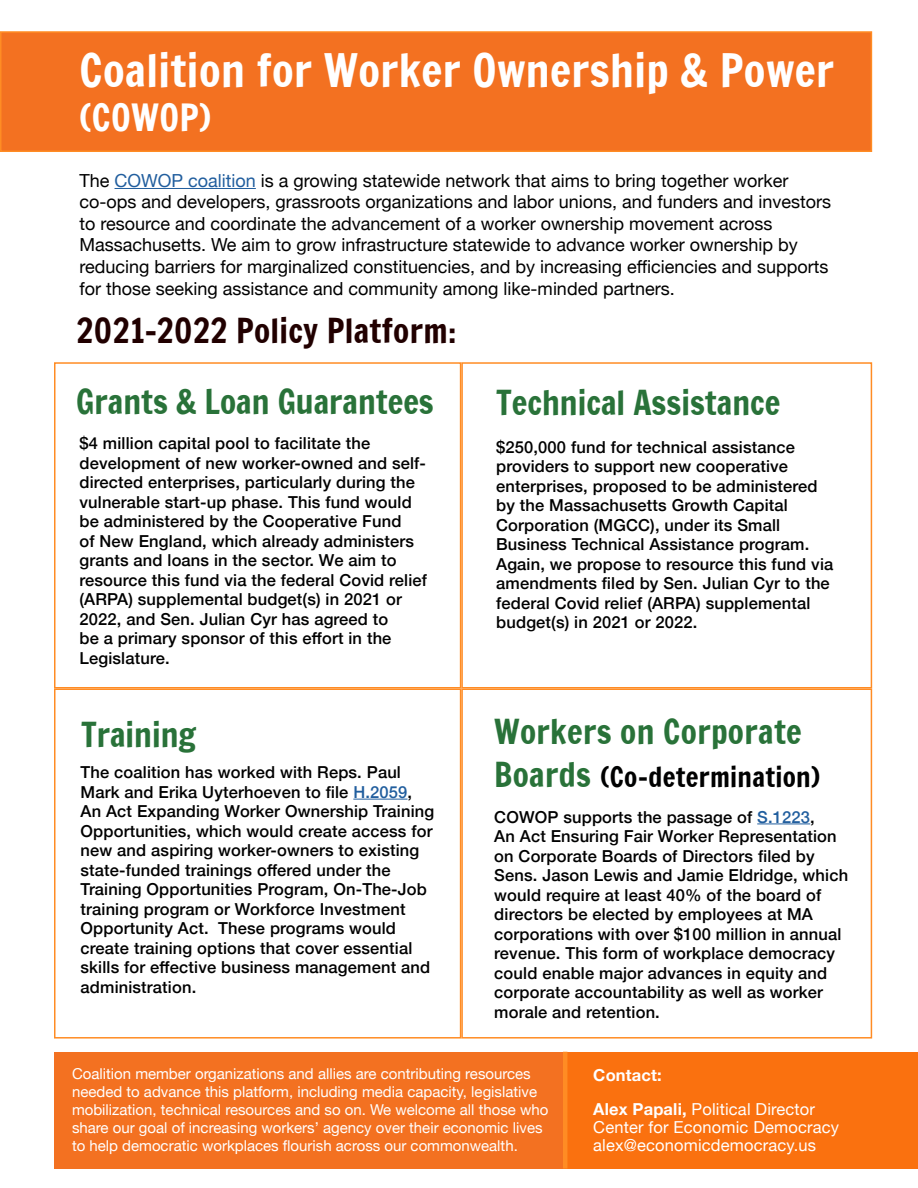
<style>
.page{position:relative;width:918px;height:1188px;background:#fff}
.page>*{position:absolute;margin:0;border:0;box-sizing:border-box;transform-origin:0 0}
.t1{font:44.25px "Francois One";letter-spacing:.01em;color:#fff}
.t2{font:36px "Francois One";letter-spacing:.01em;color:#fff}
.t3{font:33px "Francois One";color:#297239}
.t4{font:33px "Francois One";letter-spacing:.01em;color:#210000}
.t5{font:27px "Francois One";letter-spacing:.01em;color:#000101}
.t6{font:18px/21.6px "Helvetica Neue";color:#000}
.t7{font:500 16.5px/19.5px "Helvetica Neue";letter-spacing:.01em;color:#000101}
.t8{font:500 16.5px/19.5px "Helvetica Neue";letter-spacing:.01em;color:#000}
.t9{font:16.5px/18px "Helvetica Neue";letter-spacing:.01em;color:#fff}
.t10{font:700 16.5px/34.5px "Helvetica Neue";letter-spacing:.01em;color:#fff}
.t11{font:15px/18px "Helvetica Neue";color:#fff}
.s1{color:#215e9e}
.s2{font-size:33px;color:#297239}
.s3{color:#000}
.s4{font-weight:400}
</style>
<div class="page">
<div style="left:1px;top:32px;width:870px;height:119px;background:#f37121"></div>
<div style="left:0;top:31px;width:872px;height:121px;border:2px solid #ff8c24"></div>
<div style="left:461px;top:688px;width:411px;height:351px;background:#fff;border:2px solid #ff8c24"></div>
<div style="left:54px;top:688px;width:407px;height:351px;background:#fff;border:2px solid #ff8c24"></div>
<div style="left:461px;top:362px;width:411px;height:326px;background:#fff;border:2px solid #ff8c24"></div>
<div style="left:54px;top:362px;width:407px;height:326px;background:#fff;border:2px solid #ff8c24"></div>
<hr style="left:353px;top:799px;width:55px;height:1px;background:#215e9e">
<div style="left:565px;top:1052px;width:353px;height:117px;background:#fa710f"></div>
<hr style="left:115px;top:188px;width:141px;height:1px;background:#215e9e">
<hr style="left:757px;top:824px;width:53px;height:1px;background:#215e9e">
<div style="left:54px;top:1052px;width:510px;height:117px;background:#f37121"></div>
<hr style="left:563px;top:1052px;width:4px;height:117px;background:#ff8c24">
<h1 class="t1" style="left:80px;top:46px;width:756px">Coalition for Worker Ownership &amp; Power</h1>
<h2 class="t2" style="left:80px;top:97px;width:133px">(COWOP)</h2>
<p class="t6" style="left:80px;top:171px;width:753px">The <span class="s1">COWOP coalition</span> is a growing statewide network that aims to bring together worker co-ops and developers, grassroots organizations and labor unions, and funders and investors to resource and coordinate the advancement of a worker ownership movement across Massachusetts. We aim to grow infrastructure statewide to advance worker ownership by reducing barriers for marginalized constituencies, and by increasing efficiencies and supports for those seeking assistance and community among like-minded partners.</p>
<h3 class="t4" style="left:76px;top:312px;width:382px">2021-2022 Policy Platform:</h3>
<h3 class="t3" style="left:76px;top:384px;width:359px">Grants &amp; Loan Guarantees</h3>
<p class="t7" style="left:80px;top:432px;width:349px">$4 million capital pool to facilitate the development of new worker-owned and self&shy;directed enterprises, particularly during the vulnerable start-up phase. This fund would be administered by the Cooperative Fund<br>of New England, which already administers grants and loans in the sector. We aim to resource this fund via the federal Covid relief (ARPA) supplemental budget(s) in 2021 or 2022, and Sen. Julian Cyr has agreed to<br>be a primary sponsor of this effort in the Legislature.</p>
<h3 class="t3" style="left:81px;top:716px;width:117px">Training</h3>
<p class="t8" style="left:81px;top:761px;width:355px">The coalition has worked with Reps. Paul Mark and Erika Uyterhoeven to file <span class="s1">H.2059</span>, An Act Expanding Worker Ownership Training Opportunities, which would create access for new and aspiring worker-owners to existing state-funded trainings offered under the Training Opportunities Program, On-The-Job training program or Workforce Investment Opportunity Act. These programs would create training options that cover essential skills for effective business management and administration.</p>
<h3 class="t3" style="left:496px;top:385px;width:286px">Technical Assistance</h3>
<p class="t7" style="left:496px;top:436px;width:339px">$250,000 fund for technical assistance providers to support new cooperative enterprises, proposed to be administered by the Massachusetts Growth Capital Corporation (MGCC), under its Small Business Technical Assistance program.<br>Again, we propose to resource this fund via amendments filed by Sen. Julian Cyr to the federal Covid relief (ARPA) supplemental budget(s) in 2021 or 2022.</p>
<h3 class="t3" style="left:494px;top:713px;width:309px">Workers on Corporate</h3>
<h3 class="t5" style="left:494px;top:762px;width:327px"><span class="s2">Boards</span> (Co-determination)</h3>
<p class="t7" style="left:494px;top:806px;width:355px">COWOP supports the passage of <span class="s1">S.1223</span><span class="s3">,<br></span>An Act Ensuring Fair Worker Representation on Corporate Boards of Directors filed by Sens. Jason Lewis and Jamie Eldridge, which would require at least 40% of the board of directors be elected by employees at MA corporations with over $100 million in annual revenue. This form of workplace democracy could enable major advances in equity and corporate accountability as well as worker morale and retention.</p>
<p class="t11" style="left:72px;top:1066px;width:478px">Coalition member organizations and allies are contributing resources needed to advance this platform, including media capacity, legislative mobilization, technical resources and so on. We welcome all those who share our goal of increasing workers’ agency over their economic lives to help democratic workplaces flourish across our commonwealth.</p>
<p class="t10" style="left:593px;top:1058px;width:223px">Contact:<br>Alex Papali, <span class="s4">Political Director</span></p>
<p class="t9" style="left:593px;top:1119px;width:247px">Center for Economic Democracy alex@economicdemocracy.us</p>
</div>
